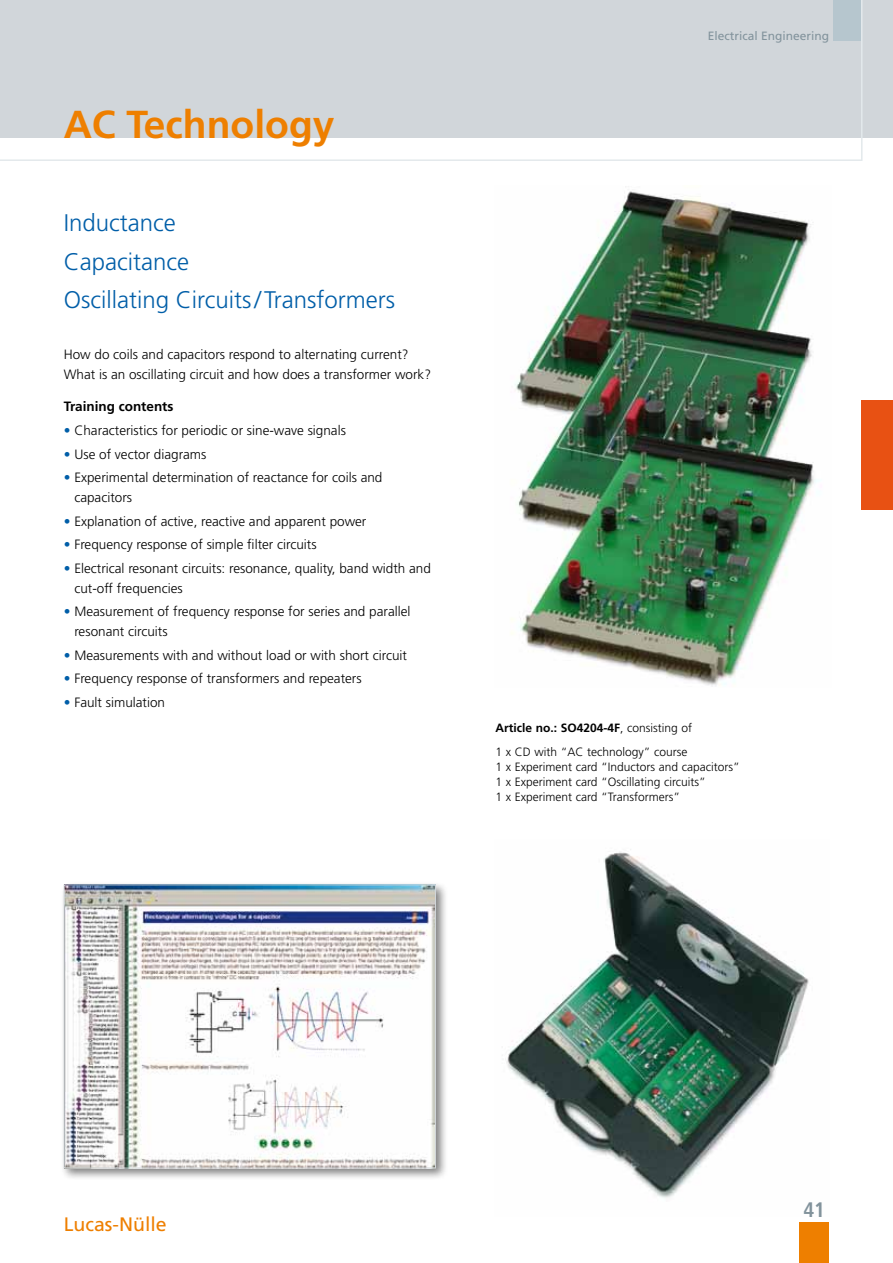
<style>
.page{position:relative;width:893px;height:1263px;background:#fff}
.page>*{position:absolute;margin:0;border:0;box-sizing:border-box;transform-origin:0 0}
.t1{font:700 39px "Frutiger";color:#ee7f00}
.t2{font:300 24px/38.5px "Frutiger";color:#005ea8}
.t3{font:700 condensed 21px "Frutiger";color:#82939c}
.t4{font:19.5px "Frutiger";color:#ee7f00}
.t5{font:300 13.5px/19.5px "Frutiger";color:#000}
.t6{font:700 13.5px "Frutiger";color:#000}
.t7{font:300 12px/15px "Frutiger";color:#000}
.t8{font:12px "Frutiger";color:#82939c}
.s1{color:#005ea8}
.s2{font-weight:700}
</style>
<div class="page">
<div style="left:0;top:0;width:893px;height:138px;background:#d1d6da"></div>
<svg style="left:0;top:0;width:863px;height:161px"></svg>
<img style="left:506px;top:849px;width:303px;height:349px">
<img style="left:511px;top:186px;width:308px;height:500px">
<div style="left:861px;top:400px;width:32px;height:110px;background:#e85113"></div>
<div style="left:60px;top:881px;width:388px;height:300px;background:#000;opacity:.5"></div>
<img style="left:66px;top:886px;width:368px;height:280px">
<div style="left:64px;top:884px;width:372px;height:284px;border:1px solid #d1d6da"></div>
<div style="left:799px;top:1222px;width:30px;height:41px;background:#ee7f00"></div>
<h1 class="t1" style="left:64px;top:102px;width:272px">AC Technology</h1>
<h2 class="t2" style="left:64px;top:204px;width:333px">Inductance<br>Capacitance<br>Oscillating Circuits/Transformers</h2>
<p class="t5" style="left:64px;top:345px;width:369px">How do coils and capacitors respond to alternating current?<br>What is an oscillating circuit and how does a transformer work?</p>
<p class="t6" style="left:64px;top:398px;width:111px">Training contents</p>
<p class="t5" style="left:64px;top:420px;width:284px"><span class="s1">•</span> Characteristics for periodic or sine-wave signals</p>
<p class="t5" style="left:64px;top:444px;width:144px"><span class="s1">•</span> Use of vector diagrams</p>
<p class="t5" style="left:74px;top:468px;width:310px;text-indent:-11px"><span class="s1">•</span> Experimental determination of reactance for coils and capacitors</p>
<p class="t5" style="left:64px;top:511px;width:304px"><span class="s1">•</span> Explanation of active, reactive and apparent power</p>
<p class="t5" style="left:64px;top:535px;width:254px"><span class="s1">•</span> Frequency response of simple filter circuits</p>
<p class="t5" style="left:74px;top:559px;width:358px;text-indent:-11px"><span class="s1">•</span> Electrical resonant circuits: resonance, quality, band width and cut-off frequencies</p>
<p class="t5" style="left:74px;top:602px;width:338px;text-indent:-11px"><span class="s1">•</span> Measurement of frequency response for series and parallel resonant circuits</p>
<p class="t5" style="left:64px;top:645px;width:345px"><span class="s1">•</span> Measurements with and without load or with short circuit</p>
<p class="t5" style="left:64px;top:669px;width:299px"><span class="s1">•</span> Frequency response of transformers and repeaters</p>
<p class="t5" style="left:64px;top:692px;width:103px"><span class="s1">•</span> Fault simulation</p>
<p class="t8" style="left:708px;top:29px;width:123px">Electrical Engineering</p>
<p class="t7" style="left:495px;top:716px;width:198px;line-height:23.5px"><span class="s2">Article no.: SO4204-4F</span>, consisting of<br>1 x CD with “AC technology” course</p>
<p class="t7" style="left:495px;top:759px;width:246px">1 x Experiment card “Inductors and capacitors”<br>1 x Experiment card “Oscillating circuits”<br>1 x Experiment card “Transformers”</p>
<h3 class="t4" style="left:64px;top:1213px;width:104px">Lucas-Nülle</h3>
<h3 class="t3" style="left:803px;top:1197px;width:23px">41</h3>
</div>
